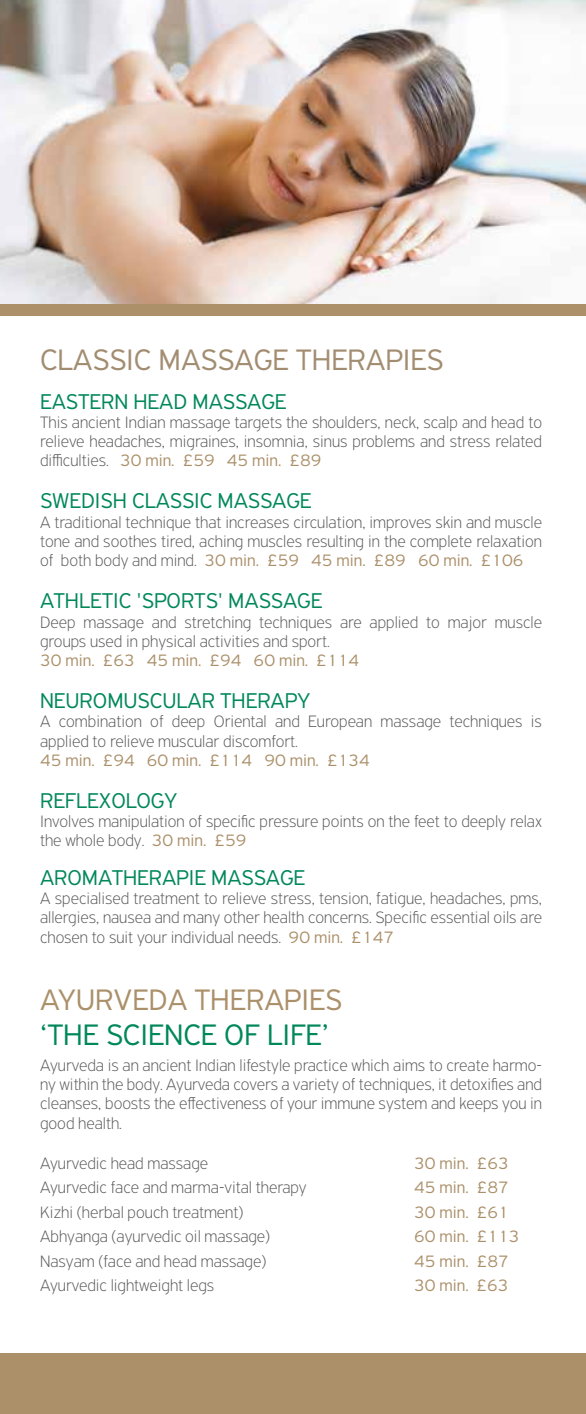
<style>
.page{position:relative;width:586px;height:1414px;background:#fff}
.page>*{position:absolute;margin:0;border:0;box-sizing:border-box;transform-origin:0 0}
.t1{font:300 31.5px "PF Highway Sans Pro";color:#a38d71}
.t2{font:300 31.5px "PF Highway Sans Pro";color:#00875a}
.t3{font:300 31.5px "PF Highway Sans Pro";color:#ab906a}
.t4{font:300 22.75px "PF Highway Sans Pro";color:#00875a}
.t5{font:100 17.5px/19.2px "PF Highway Sans Pro";color:#58585a;text-align:justify}
.t6{font:300 17.5px "PF Highway Sans Pro";color:#ab906a}
.s1{font-weight:300;color:#ab906a}
</style>
<div class="page">
<div style="left:1px;top:1354px;width:584px;height:60px;background:#ab906a"></div>
<img style="left:0;top:0;width:585px;height:309px">
<div style="left:1px;top:304px;width:584px;height:11px;background:#ab906a"></div>
<h1 class="t1" style="left:40px;top:341px;width:404px">CLASSIC MASSAGE THERAPIES</h1>
<h2 class="t4" style="left:40px;top:388px;width:248px">EASTERN HEAD MASSAGE</h2>
<p class="t5" style="left:40px;top:412px;width:503px">This ancient Indian massage targets the shoulders, neck, scalp and head to relieve headaches, migraines, insomnia, sinus problems and stress related difficulties. <span class="s1">30 min. £59 45 min. £89</span></p>
<h2 class="t4" style="left:40px;top:488px;width:273px">SWEDISH CLASSIC MASSAGE</h2>
<p class="t5" style="left:40px;top:512px;width:503px">A traditional technique that increases circulation, improves skin and muscle tone and soothes tired, aching muscles resulting in the complete relaxation of both body and mind. <span class="s1">30 min. £59 45 min. £89 60 min. £106</span></p>
<h2 class="t4" style="left:40px;top:587px;width:283px">ATHLETIC 'SPORTS' MASSAGE</h2>
<p class="t5" style="left:40px;top:612px;width:503px">Deep massage and stretching techniques are applied to major muscle groups used in physical activities and sport.</p>
<p class="t6" style="left:40px;top:650px;width:320px">30 min. £63 45 min. £94 60 min. £114</p>
<h2 class="t4" style="left:40px;top:687px;width:271px">NEUROMUSCULAR THERAPY</h2>
<p class="t5" style="left:40px;top:712px;width:503px">A combination of deep Oriental and European massage techniques is applied to relieve muscular discomfort.</p>
<p class="t6" style="left:40px;top:750px;width:331px">45 min. £94 60 min. £114 90 min. £134</p>
<h2 class="t4" style="left:40px;top:787px;width:138px">REFLEXOLOGY</h2>
<p class="t5" style="left:40px;top:811px;width:503px">Involves manipulation of specific pressure points on the feet to deeply relax the whole body. <span class="s1">30 min. £59</span></p>
<h2 class="t4" style="left:40px;top:864px;width:266px">AROMATHERAPIE MASSAGE</h2>
<p class="t5" style="left:40px;top:888px;width:503px">A specialised treatment to relieve stress, tension, fatigue, headaches, pms, allergies, nausea and many other health concerns. Specific essential oils are chosen to suit your individual needs. <span class="s1">90 min. £147</span></p>
<h1 class="t3" style="left:40px;top:981px;width:303px">AYURVEDA THERAPIES</h1>
<h1 class="t2" style="left:40px;top:1016px;width:290px">‘THE SCIENCE OF LIFE’</h1>
<p class="t5" style="left:40px;top:1055px;width:503px">Ayurveda is an ancient Indian lifestyle practice which aims to create harmo&shy;ny within the body. Ayurveda covers a variety of techniques, it detoxifies and cleanses, boosts the effectiveness of your immune system and keeps you in good health.</p>
<p class="t5" style="left:40px;top:1153px;width:169px">Ayurvedic head massage</p>
<p class="t6" style="left:414px;top:1153px;width:96px">30 min. £63</p>
<p class="t5" style="left:40px;top:1178px;width:268px">Ayurvedic face and marma-vital therapy</p>
<p class="t6" style="left:414px;top:1177px;width:96px">45 min. £87</p>
<p class="t5" style="left:40px;top:1202px;width:205px">Kizhi (herbal pouch treatment)</p>
<p class="t6" style="left:414px;top:1202px;width:96px">30 min. £61</p>
<p class="t5" style="left:40px;top:1227px;width:231px">Abhyanga (ayurvedic oil massage)</p>
<p class="t6" style="left:414px;top:1226px;width:107px">60 min. £113</p>
<p class="t5" style="left:40px;top:1251px;width:227px">Nasyam (face and head massage)</p>
<p class="t6" style="left:414px;top:1251px;width:96px">45 min. £87</p>
<p class="t5" style="left:40px;top:1276px;width:176px">Ayurvedic lightweight legs</p>
<p class="t6" style="left:414px;top:1275px;width:96px">30 min. £63</p>
</div>
